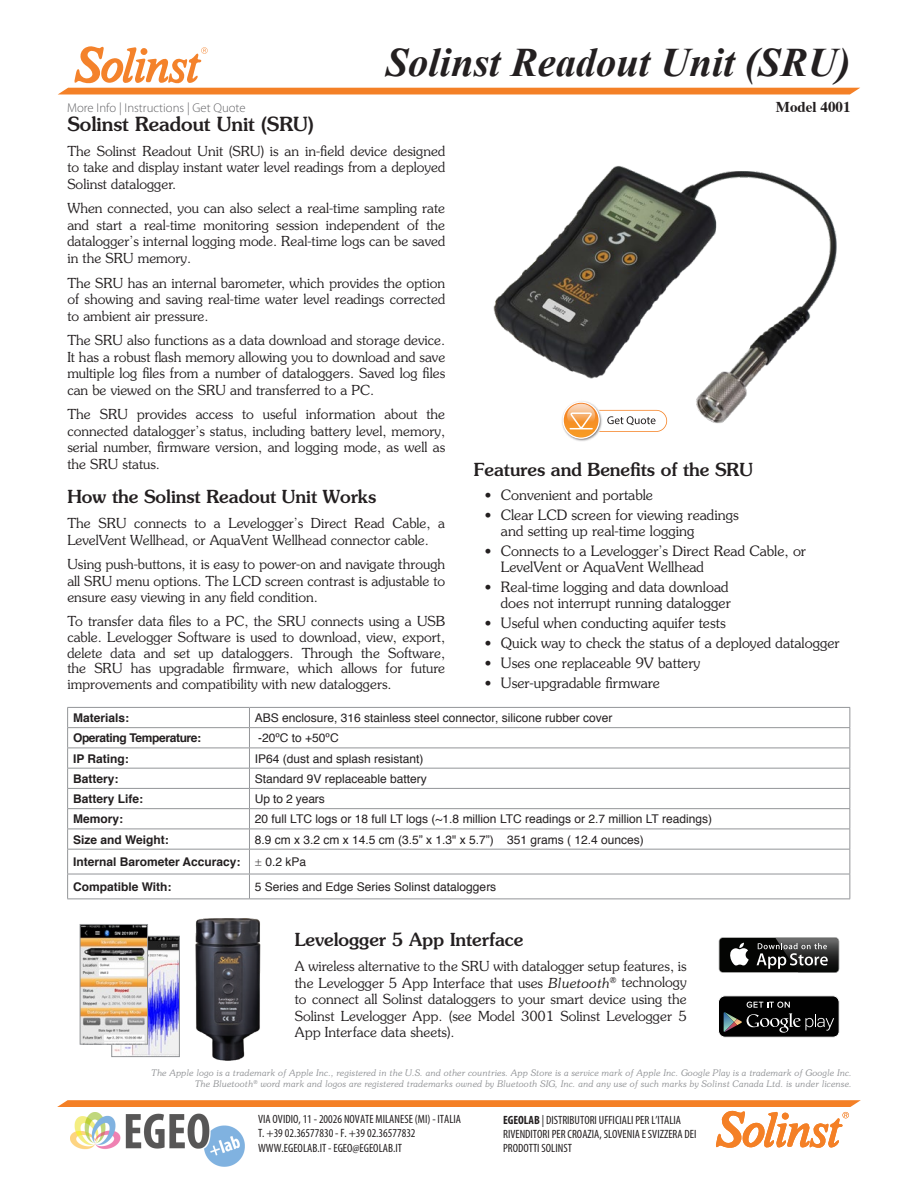
<style>
.page{position:relative;width:918px;height:1188px;background:#fff}
.page>*{position:absolute;margin:0;border:0;box-sizing:border-box;transform-origin:0 0}
.t1{font:italic 700 40.5px "Times New Roman";color:#231f20}
.First_Body_Subtitle{font:500 19.5px "Souvenir Std";color:#231f20}
.Body_Subtitles{font:500 18px "Souvenir Std";color:#231f20}
.Subtitle{font:500 18px "Souvenir Std";color:#231f20}
.t2{font:700 15px "Times";color:#231f20}
.t3{font:300 14.25px/15.8px "Souvenir Std";color:#231f20}
.Body_Text{font:300 13.8px/16.5px "Souvenir Std";color:#231f20;text-align:justify}
.ToolBox_List{font:300 12.75px "Myriad Pro";color:#636366}
.Table_Column_Content{font:12px "Helvetica";color:#231f20}
.t4{font:condensed 12px/14.1px "Myriad Pro";color:#231f20}
.Table_Column_Content-2{font:700 12px "Helvetica";color:#231f20}
.Table_Column_Content-3{font:700 12px "Helvetica";letter-spacing:-.03em;color:#231f20}
.Trademarks{font:italic 300 9px "Souvenir Std";color:#939598}
.s1{font-family:"Myriad Pro";font-weight:300}
.s2{font-style:italic}
.s3{font-weight:700}
</style>
<div class="page">
<svg style="left:58px;top:46px;width:802px;height:48px"></svg>
<svg style="left:719px;top:937px;width:120px;height:36px"></svg>
<div style="left:720px;top:938px;width:118px;height:34px;background:#040503;border-radius:3px"></div>
<svg style="left:730px;top:943px;width:19px;height:23px"></svg>
<img style="left:775px;top:937px;width:64px;height:36px">
<img style="left:775px;top:938px;width:63px;height:34px">
<svg style="left:757px;top:943px;width:71px;height:26px"></svg>
<div style="left:718px;top:996px;width:121px;height:41px;background:#010101;border-radius:6px"></div>
<div style="left:718px;top:995px;width:121px;height:42px;border:1px solid #fff;border-radius:6px"></div>
<svg style="left:724px;top:1002px;width:110px;height:31px"></svg>
<img style="left:114px;top:938px;width:64px;height:117px">
<div style="left:111px;top:936px;width:69px;height:121px;border:1px solid #939598"></div>
<img style="left:195px;top:918px;width:66px;height:143px">
<img style="left:82px;top:926px;width:64px;height:117px">
<div style="left:80px;top:924px;width:68px;height:121px;border:1px solid #939598"></div>
<hr style="left:67px;top:707px;width:182px;height:1px;background:#939598">
<hr style="left:249px;top:707px;width:601px;height:1px;background:#939598">
<hr style="left:67px;top:727px;width:182px;height:1px;background:#939598">
<hr style="left:249px;top:727px;width:601px;height:1px;background:#939598">
<hr style="left:67px;top:748px;width:182px;height:1px;background:#939598">
<hr style="left:249px;top:748px;width:601px;height:1px;background:#939598">
<hr style="left:67px;top:768px;width:182px;height:1px;background:#939598">
<hr style="left:249px;top:768px;width:601px;height:1px;background:#939598">
<hr style="left:67px;top:788px;width:182px;height:1px;background:#939598">
<hr style="left:249px;top:788px;width:601px;height:1px;background:#939598">
<hr style="left:67px;top:808px;width:182px;height:1px;background:#939598">
<hr style="left:249px;top:808px;width:601px;height:1px;background:#939598">
<hr style="left:67px;top:829px;width:182px;height:1px;background:#939598">
<hr style="left:249px;top:829px;width:601px;height:1px;background:#939598">
<hr style="left:67px;top:849px;width:182px;height:1px;background:#939598">
<hr style="left:249px;top:849px;width:601px;height:1px;background:#939598">
<hr style="left:67px;top:874px;width:182px;height:1px;background:#939598">
<svg style="left:67px;top:708px;width:1px;height:191px"></svg>
<hr style="left:249px;top:874px;width:601px;height:1px;background:#939598">
<svg style="left:249px;top:708px;width:1px;height:191px"></svg>
<svg style="left:850px;top:708px;width:1px;height:191px"></svg>
<hr style="left:67px;top:899px;width:182px;height:1px;background:#939598">
<hr style="left:249px;top:899px;width:601px;height:1px;background:#939598">
<img style="left:493px;top:166px;width:344px;height:258px">
<img style="left:558px;top:399px;width:59px;height:42px">
<svg style="left:562px;top:401px;width:105px;height:38px"></svg>
<svg style="left:57px;top:1100px;width:804px;height:48px"></svg>
<img style="left:70px;top:1112px;width:175px;height:55px">
<h1 class="t1" style="left:386px;top:34px;width:466px">Solinst Readout Unit (SRU)</h1>
<p class="t2" style="left:776px;top:93px;width:76px">Model 4001</p>
<p class="ToolBox_List" style="left:67px;top:101px;width:180px">More Info | Instructions | Get Quote</p>
<p class="First_Body_Subtitle" style="left:67px;top:112px;width:248px">Solinst Readout Unit (SRU)</p>
<p class="Body_Text" style="left:67px;top:143px;width:379px">The Solinst Readout Unit (SRU) is an in-field device designed to take and display instant water level readings from a deployed Solinst datalogger.</p>
<p class="Body_Text" style="left:67px;top:200px;width:379px">When connected, you can also select a real-time sampling rate and start a real-time monitoring session independent of the datalogger’s internal logging mode. Real-time logs can be saved in the SRU memory.</p>
<p class="Body_Text" style="left:67px;top:274px;width:379px">The SRU has an internal barometer, which provides the option of showing and saving real-time water level readings corrected to ambient air pressure.</p>
<p class="Body_Text" style="left:67px;top:332px;width:379px">The SRU also functions as a data download and storage device.<br>It has a robust flash memory allowing you to download and save multiple log files from a number of dataloggers. Saved log files can be viewed on the SRU and transferred to a PC.</p>
<p class="Body_Text" style="left:67px;top:406px;width:379px">The SRU provides access to useful information about the connected datalogger’s status, including battery level, memory, serial number, firmware version, and logging mode, as well as the SRU status.</p>
<p class="Body_Subtitles" style="left:67px;top:486px;width:310px">How the Solinst Readout Unit Works</p>
<p class="Body_Text" style="left:67px;top:515px;width:379px">The SRU connects to a Levelogger’s Direct Read Cable, a<br>LevelVent Wellhead, or AquaVent Wellhead connector cable.</p>
<p class="Body_Text" style="left:67px;top:556px;width:379px">Using push-buttons, it is easy to power-on and navigate through all SRU menu options. The LCD screen contrast is adjustable to ensure easy viewing in any field condition.</p>
<p class="Body_Text" style="left:67px;top:613px;width:379px;line-height:15.8px">To transfer data files to a PC, the SRU connects using a USB cable. Levelogger Software is used to download, view, export, delete data and set up dataloggers. Through the Software, the SRU has upgradable firmware, which allows for future improvements and compatibility with new dataloggers.</p>
<p class="Body_Subtitles" style="left:474px;top:458px;width:281px">Features and Benefits of the SRU</p>
<p class="t3" style="left:485px;top:487px;width:170px">• Convenient and portable</p>
<p class="t3" style="left:501px;top:507px;width:239px;text-indent:-16px">• Clear LCD screen for viewing readings and setting up real-time logging</p>
<p class="t3" style="left:501px;top:543px;width:307px;text-indent:-16px">• Connects to a Levelogger’s Direct Read Cable, or<br>LevelVent or AquaVent Wellhead</p>
<p class="t3" style="left:485px;top:579px;width:248px;text-align:right">• Real-time logging and data download does not interrupt running datalogger</p>
<p class="t3" style="left:485px;top:615px;width:243px">• Useful when conducting aquifer tests</p>
<p class="t3" style="left:485px;top:635px;width:357px">• Quick way to check the status of a deployed datalogger</p>
<p class="t3" style="left:485px;top:655px;width:217px">• Uses one replaceable 9V battery</p>
<p class="t3" style="left:485px;top:675px;width:177px">• User-upgradable firmware</p>
<p class="Table_Column_Content-2" style="left:73px;top:708px;width:58px">Materials:</p>
<p class="Table_Column_Content" style="left:255px;top:709px;width:359px">ABS enclosure, 316 stainless steel connector, silicone rubber cover</p>
<p class="Table_Column_Content-3" style="left:73px;top:728px;width:130px">Operating Temperature:</p>
<p class="Table_Column_Content" style="left:258px;top:729px;width:82px">-20ºC to +50ºC</p>
<p class="Table_Column_Content-2" style="left:73px;top:749px;width:57px">IP Rating:</p>
<p class="Table_Column_Content" style="left:255px;top:749px;width:170px">IP64 (dust and splash resistant)</p>
<p class="Table_Column_Content-2" style="left:73px;top:769px;width:47px">Battery:</p>
<p class="Table_Column_Content" style="left:255px;top:769px;width:174px">Standard 9V replaceable battery</p>
<p class="Table_Column_Content-2" style="left:73px;top:789px;width:72px">Battery Life:</p>
<p class="Table_Column_Content" style="left:255px;top:790px;width:71px">Up to 2 years</p>
<p class="Table_Column_Content-2" style="left:73px;top:809px;width:52px">Memory:</p>
<p class="Table_Column_Content" style="left:255px;top:810px;width:459px">20 full LTC logs or 18 full LT logs (~1.8 million LTC readings or 2.7 million LT readings)</p>
<p class="Table_Column_Content-2" style="left:73px;top:830px;width:97px">Size and Weight:</p>
<p class="Table_Column_Content" style="left:255px;top:830px;width:391px">8.9 cm x 3.2 cm x 14.5 cm (3.5” x 1.3" x 5.7”) 351 grams ( 12.4 ounces)</p>
<p class="Table_Column_Content-2" style="left:73px;top:852px;width:169px">Internal Barometer Accuracy:</p>
<p class="Table_Column_Content" style="left:255px;top:853px;width:53px"><span class="s1">±</span> 0.2 kPa</p>
<p class="Table_Column_Content-2" style="left:73px;top:877px;width:100px">Compatible With:</p>
<p class="Table_Column_Content" style="left:255px;top:878px;width:243px">5 Series and Edge Series Solinst dataloggers</p>
<p class="Subtitle" style="left:295px;top:929px;width:230px">Levelogger 5 App Interface</p>
<p class="Body_Text" style="left:295px;top:958px;width:393px">A wireless alternative to the SRU with datalogger setup features, is the Levelogger 5 App Interface that uses <span class="s2">Bluetooth</span><sup>®</sup> technology to connect all Solinst dataloggers to your smart device using the Solinst Levelogger App. (see Model 3001 Solinst Levelogger 5<br>App Interface data sheets).</p>
<p class="Trademarks" style="left:151px;top:1067px;width:702px">The Apple logo is a trademark of Apple Inc., registered in the U.S. and other countries. App Store is a service mark of Apple Inc. Google Play is a trademark of Google Inc.</p>
<p class="Trademarks" style="left:195px;top:1078px;width:659px">The Bluetooth<sup>®</sup> word mark and logos are registered trademarks owned by Bluetooth SIG, Inc. and any use of such marks by Solinst Canada Ltd. is under license.</p>
<p class="t4" style="left:258px;top:1112px;width:205px">VIA OVIDIO, 11 - 20026 NOVATE MILANESE (MI) - ITALIA<br>T. +39 02.36577830 - F. +39 02.36577832<br>WWW.EGEOLAB.IT - EGEO@EGEOLAB.IT</p>
<p class="t4" style="left:503px;top:1113px;width:195px"><span class="s3">EGEOLAB</span> | DISTRIBUTORI UFFICIALI PER L’ITALIA<br>RIVENDITORI PER CROAZIA, SLOVENIA E SVIZZERA DEI<br>PRODOTTI SOLINST</p>
</div>
